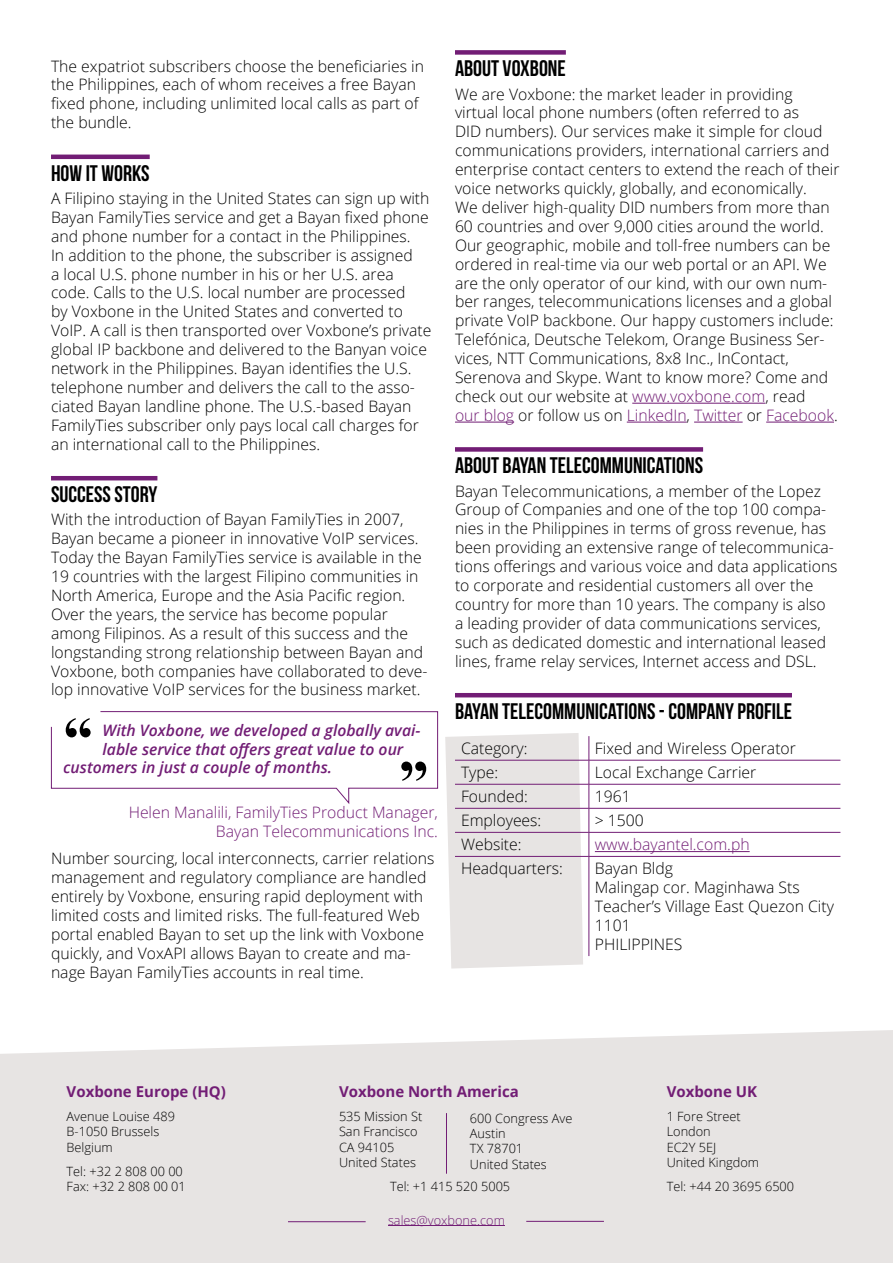
<style>
.page{position:relative;width:893px;height:1263px;background:#fff}
.page>*{position:absolute;margin:0;border:0;box-sizing:border-box;transform-origin:0 0}
.t1{font:22.5px "Bebas Neue";color:#000}
.t2{font:300 15.75px/18.9px "Open Sans";color:#000}
.t3{font:italic 600 15.75px "Open Sans";color:#721d75}
.t4{font:300 15.75px/18.9px "Open Sans";color:#721d75;text-align:right}
.t5{font:700 15px "Open Sans";color:#721d75}
.t6{font:300 12.75px/15.3px "Open Sans";color:#000}
.t7{font:300 12.75px "Open Sans";color:#721d75}
.s1{color:#721d75}
</style>
<div class="page">
<div style="left:0;top:1030px;width:893px;height:233px;background:#e7e4e3"></div>
<hr style="left:446px;top:1113px;width:1px;height:61px;background:#721d75">
<hr style="left:288px;top:1221px;width:78px;height:1px;background:#721d75">
<hr style="left:526px;top:1221px;width:78px;height:1px;background:#721d75">
<hr style="left:388px;top:1225px;width:117px;height:1px;background:#721d75">
<hr style="left:51px;top:155px;width:99px;height:4px;background:#721d75">
<hr style="left:51px;top:476px;width:106px;height:4px;background:#721d75">
<svg style="left:445px;top:733px;width:138px;height:235px;background:#e7e4e4"></svg>
<div style="left:455px;top:50px;width:111px;height:5px;background:#721d75"></div>
<hr style="left:632px;top:403px;width:133px;height:1px;background:#721d75">
<hr style="left:455px;top:422px;width:59px;height:1px;background:#721d75">
<hr style="left:627px;top:422px;width:60px;height:1px;background:#721d75">
<hr style="left:694px;top:422px;width:49px;height:1px;background:#721d75">
<hr style="left:766px;top:422px;width:68px;height:1px;background:#721d75">
<div style="left:455px;top:447px;width:248px;height:5px;background:#721d75"></div>
<hr style="left:455px;top:693px;width:337px;height:4px;background:#721d75">
<hr style="left:455px;top:760px;width:134px;height:1px;background:#721d75">
<hr style="left:589px;top:760px;width:251px;height:1px;background:#721d75">
<hr style="left:455px;top:784px;width:134px;height:1px;background:#721d75">
<hr style="left:589px;top:784px;width:251px;height:1px;background:#721d75">
<hr style="left:455px;top:808px;width:134px;height:1px;background:#721d75">
<hr style="left:589px;top:808px;width:251px;height:1px;background:#721d75">
<hr style="left:455px;top:832px;width:134px;height:1px;background:#721d75">
<hr style="left:589px;top:832px;width:251px;height:1px;background:#721d75">
<svg style="left:589px;top:736px;width:1px;height:120px"></svg>
<hr style="left:455px;top:856px;width:134px;height:1px;background:#721d75">
<hr style="left:589px;top:856px;width:251px;height:1px;background:#721d75">
<hr style="left:589px;top:856px;width:1px;height:100px;background:#721d75">
<hr style="left:595px;top:851px;width:155px;height:1px;background:#721d75">
<svg style="left:51px;top:711px;width:387px;height:93px"></svg>
<hr style="left:62px;top:742px;width:1px;height:36px;background:#fff">
<hr style="left:428px;top:725px;width:2px;height:59px;background:#fff">
<p class="t2" style="left:51px;top:56px;width:375px">The expatriot subscribers choose the beneficiaries in the Philippines, each of whom receives a free Bayan fixed phone, including unlimited local calls as part of the bundle.</p>
<h1 class="t1" style="left:51px;top:161px;width:100px">HOW IT WORKS</h1>
<p class="t2" style="left:51px;top:188px;width:382px">A Filipino staying in the United States can sign up with Bayan FamilyTies service and get a Bayan fixed phone and phone number for a contact in the Philippines.<br>In addition to the phone, the subscriber is assigned<br>a local U.S. phone number in his or her U.S. area code. Calls to the U.S. local number are processed<br>by Voxbone in the United States and converted to VoIP. A call is then transported over Voxbone’s private global IP backbone and delivered to the Banyan voice network in the Philippines. Bayan identifies the U.S. telephone number and delivers the call to the asso&shy;ciated Bayan landline phone. The U.S.-based Bayan FamilyTies subscriber only pays local call charges for an international call to the Philippines.</p>
<h1 class="t1" style="left:51px;top:482px;width:108px">SUCCESS STORY</h1>
<p class="t2" style="left:51px;top:510px;width:378px">With the introduction of Bayan FamilyTies in 2007, Bayan became a pioneer in innovative VoIP services.<br>Today the Bayan FamilyTies service is available in the 19 countries with the largest Filipino communities in North America, Europe and the Asia Pacific region.<br>Over the years, the service has become popular among Filipinos. As a result of this success and the longstanding strong relationship between Bayan and Voxbone, both companies have collaborated to deve&shy;lop innovative VoIP services for the business market.</p>
<p class="t3" style="left:103px;top:719px;width:319px">With Voxbone, we developed a globally avai-</p>
<p class="t3" style="left:103px;top:738px;width:302px">lable service that offers great value to our</p>
<p class="t3" style="left:63px;top:757px;width:270px">customers in just a couple of months.</p>
<p class="t4" style="left:129px;top:802px;width:311px">Helen Manalili, FamilyTies Product Manager,<br>Bayan Telecommunications Inc.</p>
<p class="t2" style="left:51px;top:849px;width:385px">Number sourcing, local interconnects, carrier relations management and regulatory compliance are handled entirely by Voxbone, ensuring rapid deployment with limited costs and limited risks. The full-featured Web portal enabled Bayan to set up the link with Voxbone quickly, and VoxAPI allows Bayan to create and ma&shy;nage Bayan FamilyTies accounts in real time.</p>
<h1 class="t1" style="left:455px;top:56px;width:112px">ABOUT VOXBONE</h1>
<p class="t2" style="left:455px;top:84px;width:386px">We are Voxbone: the market leader in providing virtual local phone numbers (often referred to as<br>DID numbers). Our services make it simple for cloud communications providers, international carriers and enterprise contact centers to extend the reach of their voice networks quickly, globally, and economically.<br>We deliver high-quality DID numbers from more than 60 countries and over 9,000 cities around the world.<br>Our geographic, mobile and toll-free numbers can be ordered in real-time via our web portal or an API. We are the only operator of our kind, with our own num&shy;ber ranges, telecommunications licenses and a global private VoIP backbone. Our happy customers include:<br>Telefónica, Deutsche Telekom, Orange Business Ser&shy;vices, NTT Communications, 8x8 Inc., InContact, Serenova and Skype. Want to know more? Come and check out our website at <span class="s1">www.voxbone.com</span>, read<br><span class="s1">our blog</span> or follow us on <span class="s1">LinkedIn</span>, <span class="s1">Twitter</span> or <span class="s1">Facebook</span>.</p>
<h1 class="t1" style="left:455px;top:453px;width:250px">ABOUT BAYAN TELECOMMUNICATIONS</h1>
<p class="t2" style="left:455px;top:481px;width:384px">Bayan Telecommunications, a member of the Lopez Group of Companies and one of the top 100 compa&shy;nies in the Philippines in terms of gross revenue, has been providing an extensive range of telecommunica&shy;tions offerings and various voice and data applications to corporate and residential customers all over the country for more than 10 years. The company is also a leading provider of data communications services, such as dedicated domestic and international leased lines, frame relay services, Internet access and DSL.</p>
<h1 class="t1" style="left:455px;top:699px;width:338px">BAYAN TELECOMMUNICATIONS - COMPANY PROFILE</h1>
<p class="t2" style="left:461px;top:739px;width:68px">Category:</p>
<p class="t2" style="left:595px;top:739px;width:203px">Fixed and Wireless Operator</p>
<p class="t2" style="left:461px;top:763px;width:39px">Type:</p>
<p class="t2" style="left:595px;top:763px;width:163px">Local Exchange Carrier</p>
<p class="t2" style="left:461px;top:787px;width:68px">Founded:</p>
<p class="t2" style="left:595px;top:787px;width:37px">1961</p>
<p class="t2" style="left:461px;top:811px;width:82px">Employees:</p>
<p class="t2" style="left:595px;top:811px;width:51px">&gt; 1500</p>
<p class="t2" style="left:461px;top:835px;width:62px">Website:</p>
<p class="t4" style="left:595px;top:835px;width:156px">www.bayantel.com.ph</p>
<p class="t2" style="left:461px;top:859px;width:103px">Headquarters:</p>
<p class="t2" style="left:595px;top:859px;width:241px">Bayan Bldg<br>Malingap cor. Maginhawa Sts<br>Teacher’s Village East Quezon City<br>1101<br>PHILIPPINES</p>
<p class="t5" style="left:67px;top:1081px;width:161px">Voxbone Europe (HQ)</p>
<p class="t6" style="left:67px;top:1108px;width:110px">Avenue Louise 489<br>B-1050 Brussels<br>Belgium</p>
<p class="t6" style="left:67px;top:1163px;width:121px">Tel: +32 2 808 00 00<br>Fax: +32 2 808 00 01</p>
<p class="t5" style="left:339px;top:1081px;width:181px">Voxbone North America</p>
<p class="t6" style="left:339px;top:1108px;width:85px">535 Mission St<br>San Francisco<br>CA 94105<br>United States</p>
<p class="t6" style="left:390px;top:1178px;width:122px">Tel: +1 415 520 5005</p>
<p class="t6" style="left:470px;top:1110px;width:104px">600 Congress Ave<br>Austin<br>TX 78701<br>United States</p>
<p class="t7" style="left:388px;top:1211px;width:118px">sales@voxbone.com</p>
<p class="t5" style="left:667px;top:1081px;width:92px">Voxbone UK</p>
<p class="t6" style="left:667px;top:1108px;width:94px">1 Fore Street<br>London<br>EC2Y 5EJ<br>United Kingdom</p>
<p class="t6" style="left:667px;top:1178px;width:129px">Tel: +44 20 3695 6500</p>
</div>
